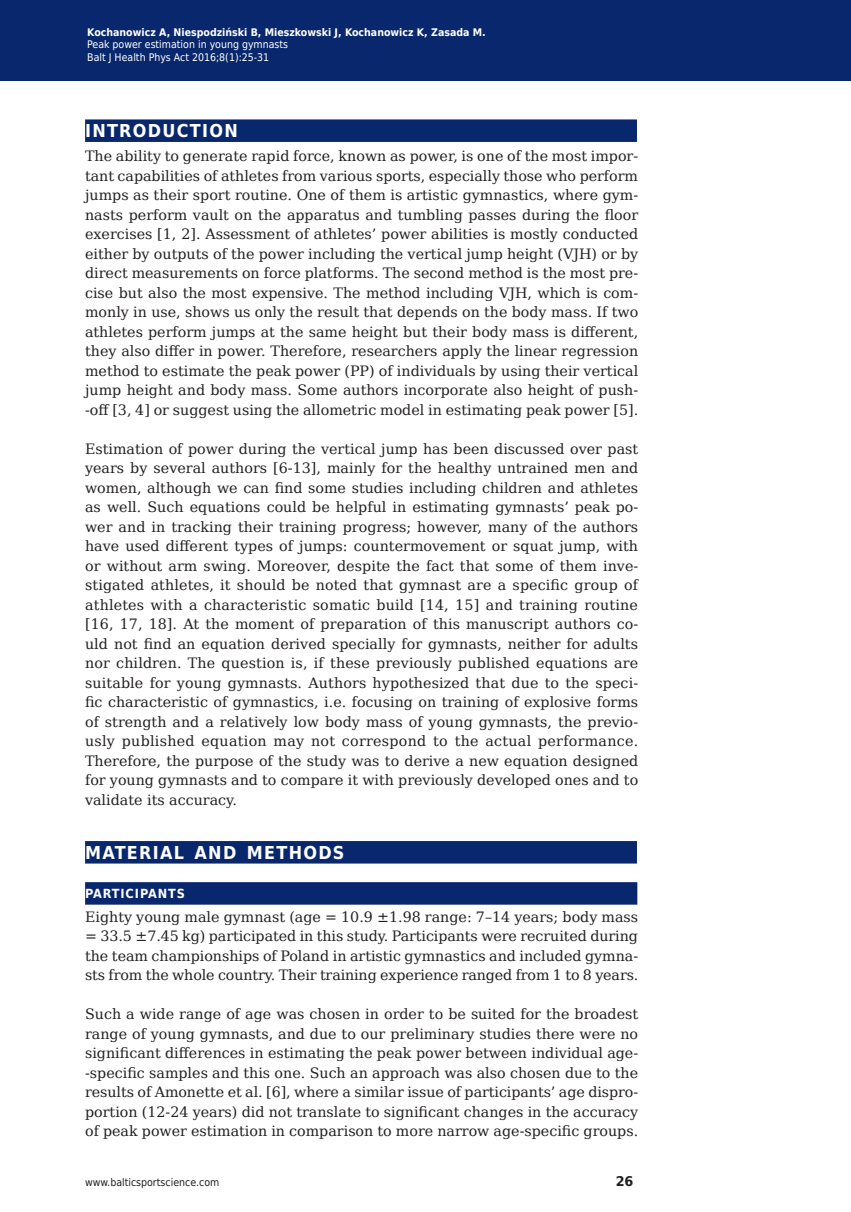
<style>
.page{position:relative;width:851px;height:1212px;background:#fff}
.page>*{position:absolute;margin:0;border:0;box-sizing:border-box;transform-origin:0 0}
.Subhead{font:700 17.85px "DejaVu Sans Condensed";letter-spacing:.07em;color:#fff}
.Body_Text{font:14.25px/19.5px "DejaVu Serif";color:#231f20;text-align:justify}
.t1{font:700 13.35px "DejaVu Sans";color:#231f20;scale:.96 1}
.Subhead_2{font:700 12.6px "DejaVu Sans Condensed";letter-spacing:.07em;color:#fff}
.t2{font:10.5px/12.6px "DejaVu Sans Condensed";color:#fff}
.t3{font:700 10.5px "DejaVu Sans Condensed";color:#fff}
.t4{font:10.5px "DejaVu Sans Condensed";color:#231f20}
</style>
<div class="page">
<div style="left:0;top:0;width:850px;height:80px;background:#08276c"></div>
<div style="left:85px;top:119px;width:552px;height:23px;background:#08276c"></div>
<div style="left:85px;top:841px;width:552px;height:22px;background:#08276c"></div>
<div style="left:85px;top:882px;width:552px;height:23px;background:#08276c"></div>
<p class="t3" style="left:87px;top:23px;width:400px">Kochanowicz A, Niespodziński B, Mieszkowski J, Kochanowicz K, Zasada M.</p>
<p class="t2" style="left:87px;top:38px;width:202px">Peak power estimation in young gymnasts<br>Balt J Health Phys Act 2016;8(1):25-31</p>
<p class="Subhead" style="left:85px;top:116px;width:154px">INTRODUCTION</p>
<p class="Body_Text" style="left:85px;top:146px;width:554px">The ability to generate rapid force, known as power, is one of the most impor&shy;tant capabilities of athletes from various sports, especially those who perform jumps as their sport routine. One of them is artistic gymnastics, where gym&shy;nasts perform vault on the apparatus and tumbling passes during the floor exercises [1, 2]. Assessment of athletes’ power abilities is mostly conducted either by outputs of the power including the vertical jump height (VJH) or by direct measurements on force platforms. The second method is the most pre&shy;cise but also the most expensive. The method including VJH, which is com&shy;monly in use, shows us only the result that depends on the body mass. If two athletes perform jumps at the same height but their body mass is different, they also differ in power. Therefore, researchers apply the linear regression method to estimate the peak power (PP) of individuals by using their vertical jump height and body mass. Some authors incorporate also height of push--off [3, 4] or suggest using the allometric model in estimating peak power [5].</p>
<p class="Body_Text" style="left:85px;top:439px;width:554px">Estimation of power during the vertical jump has been discussed over past years by several authors [6-13], mainly for the healthy untrained men and women, although we can find some studies including children and athletes as well. Such equations could be helpful in estimating gymnasts’ peak po&shy;wer and in tracking their training progress; however, many of the authors have used different types of jumps: countermovement or squat jump, with or without arm swing. Moreover, despite the fact that some of them inve&shy;stigated athletes, it should be noted that gymnast are a specific group of athletes with a characteristic somatic build [14, 15] and training routine [16, 17, 18]. At the moment of preparation of this manuscript authors co&shy;uld not find an equation derived specially for gymnasts, neither for adults nor children. The question is, if these previously published equations are suitable for young gymnasts. Authors hypothesized that due to the speci&shy;fic characteristic of gymnastics, i.e. focusing on training of explosive forms of strength and a relatively low body mass of young gymnasts, the previo&shy;usly published equation may not correspond to the actual performance.<br>Therefore, the purpose of the study was to derive a new equation designed for young gymnasts and to compare it with previously developed ones and to validate its accuracy.</p>
<p class="Subhead" style="left:85px;top:838px;width:261px">MATERIAL AND METHODS</p>
<p class="Subhead_2" style="left:85px;top:883px;width:101px">PARTICIPANTS</p>
<p class="Body_Text" style="left:85px;top:907px;width:554px">Eighty young male gymnast (age = 10.9 ±1.98 range: 7–14 years; body mass = 33.5 ±7.45 kg) participated in this study. Participants were recruited during the team championships of Poland in artistic gymnastics and included gymna&shy;sts from the whole country. Their training experience ranged from 1 to 8 years.</p>
<p class="Body_Text" style="left:85px;top:1004px;width:554px">Such a wide range of age was chosen in order to be suited for the broadest range of young gymnasts, and due to our preliminary studies there were no significant differences in estimating the peak power between individual age--specific samples and this one. Such an approach was also chosen due to the results of Amonette et al. [6], where a similar issue of participants’ age dispro&shy;portion (12-24 years) did not translate to significant changes in the accuracy of peak power estimation in comparison to more narrow age-specific groups.</p>
<p class="t4" style="left:85px;top:1174px;width:136px">www.balticsportscience.com</p>
<p class="t1" style="left:615px;top:1170px;width:20px">26</p>
</div>
